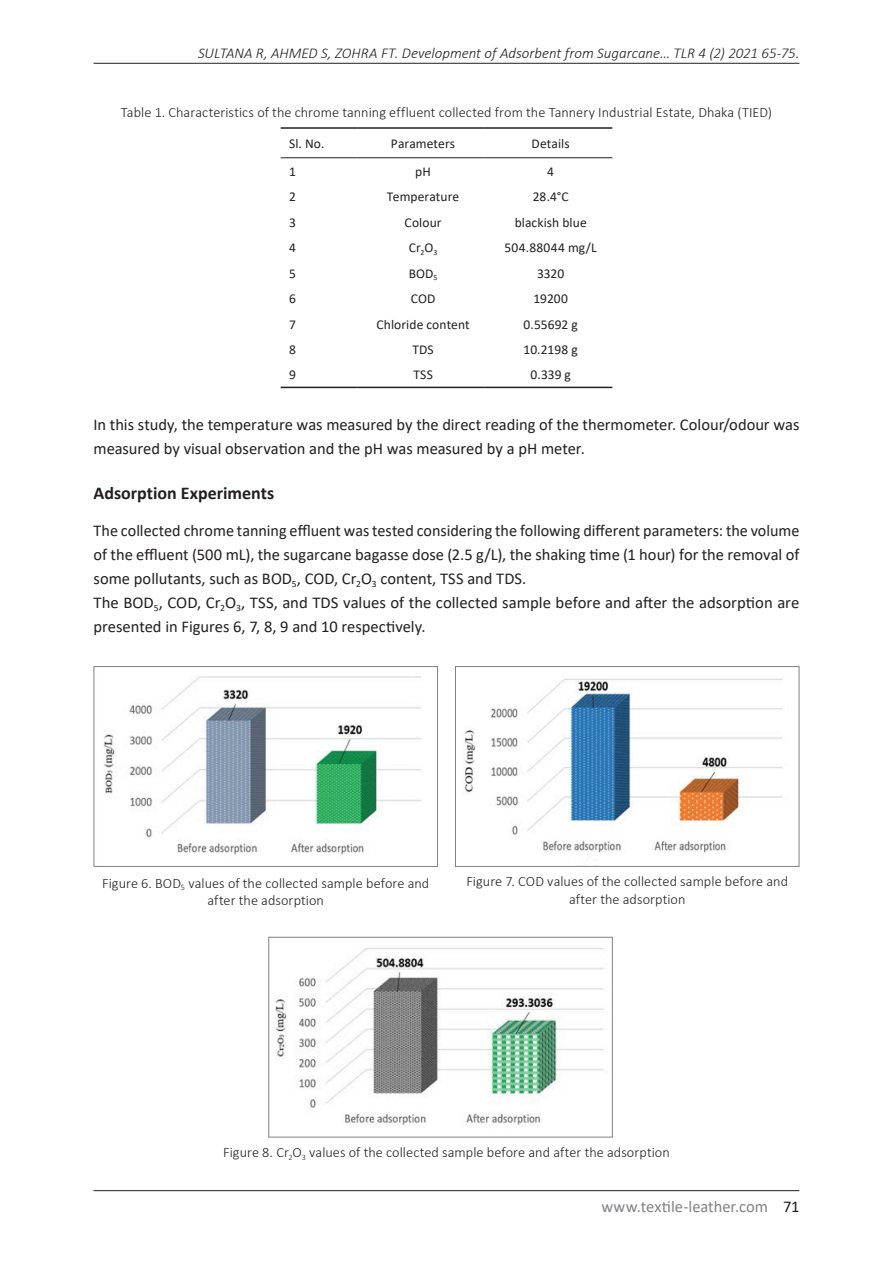
<style>
.page{position:relative;width:893px;height:1263px;background:#fff}
.page>*{position:absolute;margin:0;border:0;box-sizing:border-box;transform-origin:0 0}
.t1{font:700 18px "Calibri";color:#231f20}
.t2{font:16.5px/24px "Calibri";color:#231f20}
.t3{font:16.5px "Calibri";color:#808285}
.t4{font:italic 300 15px "Calibri";color:#231f20}
.t5{font:300 14.25px/17.1px "Calibri";letter-spacing:.005em;color:#231f20;text-align:center}
.t6{font:13.5px "Calibri";letter-spacing:.01em;color:#231f20}
.s1{color:#231f20}
</style>
<div class="page">
<hr style="left:94px;top:63px;width:705px;height:1px;background:#231f20">
<hr style="left:94px;top:1190px;width:705px;height:1px;background:#231f20">
<hr style="left:281px;top:127px;width:76px;height:2px;background:#231f20">
<hr style="left:357px;top:127px;width:128px;height:2px;background:#231f20">
<hr style="left:485px;top:127px;width:127px;height:2px;background:#231f20">
<hr style="left:281px;top:387px;width:76px;height:1px;background:#231f20">
<hr style="left:357px;top:387px;width:128px;height:1px;background:#231f20">
<hr style="left:485px;top:387px;width:127px;height:1px;background:#231f20">
<hr style="left:281px;top:157px;width:76px;height:1px;background:#231f20">
<hr style="left:357px;top:157px;width:128px;height:1px;background:#231f20">
<hr style="left:485px;top:157px;width:127px;height:1px;background:#231f20">
<img style="left:103px;top:676px;width:319px;height:179px">
<div style="left:94px;top:666px;width:344px;height:201px;border:1px solid #808285"></div>
<img style="left:463px;top:678px;width:320px;height:175px">
<div style="left:455px;top:666px;width:344px;height:201px;border:1px solid #808285"></div>
<img style="left:274px;top:948px;width:330px;height:179px">
<div style="left:268px;top:937px;width:345px;height:200px;border:1px solid #808285"></div>
<p class="t4" style="left:198px;top:44px;width:603px">SULTANA R, AHMED S, ZOHRA FT. Development of Adsorbent from Sugarcane… TLR 4 (2) 2021 65-75.</p>
<p class="t5" style="left:121px;top:104px;width:652px">Table 1. Characteristics of the chrome tanning effluent collected from the Tannery Industrial Estate, Dhaka (TIED)</p>
<p class="t6" style="left:289px;top:134px;width:37px">Sl. No.</p>
<p class="t6" style="left:391px;top:134px;width:66px">Parameters</p>
<p class="t6" style="left:532px;top:134px;width:40px">Details</p>
<p class="t6" style="left:289px;top:162px;width:8px">1</p>
<p class="t6" style="left:415px;top:162px;width:17px">pH</p>
<p class="t6" style="left:547px;top:162px;width:8px">4</p>
<p class="t6" style="left:289px;top:187px;width:8px">2</p>
<p class="t6" style="left:387px;top:187px;width:74px">Temperature</p>
<p class="t6" style="left:533px;top:187px;width:37px">28.4°C</p>
<p class="t6" style="left:289px;top:213px;width:8px">3</p>
<p class="t6" style="left:405px;top:213px;width:38px">Colour</p>
<p class="t6" style="left:515px;top:213px;width:74px">blackish blue</p>
<p class="t6" style="left:289px;top:238px;width:8px">4</p>
<p class="t6" style="left:409px;top:238px;width:30px">Cr<sub>2</sub>O<sub>3</sub></p>
<p class="t6" style="left:505px;top:238px;width:94px">504.88044 mg/L</p>
<p class="t6" style="left:289px;top:264px;width:8px">5</p>
<p class="t6" style="left:409px;top:264px;width:30px">BOD<sub>5</sub></p>
<p class="t6" style="left:537px;top:264px;width:29px">3320</p>
<p class="t6" style="left:289px;top:289px;width:8px">6</p>
<p class="t6" style="left:411px;top:289px;width:26px">COD</p>
<p class="t6" style="left:533px;top:289px;width:36px">19200</p>
<p class="t6" style="left:289px;top:315px;width:8px">7</p>
<p class="t6" style="left:377px;top:315px;width:95px">Chloride content</p>
<p class="t6" style="left:524px;top:315px;width:56px">0.55692 g</p>
<p class="t6" style="left:289px;top:340px;width:8px">8</p>
<p class="t6" style="left:412px;top:340px;width:23px">TDS</p>
<p class="t6" style="left:524px;top:340px;width:56px">10.2198 g</p>
<p class="t6" style="left:289px;top:365px;width:8px">9</p>
<p class="t6" style="left:413px;top:365px;width:21px">TSS</p>
<p class="t6" style="left:530px;top:365px;width:42px">0.339 g</p>
<p class="t2" style="left:94px;top:412px;width:707px">In this study, the temperature was measured by the direct reading of the thermometer. Colour/odour was measured by visual observation and the pH was measured by a pH meter.</p>
<p class="t1" style="left:94px;top:480px;width:182px">Adsorption Experiments</p>
<p class="t2" style="left:94px;top:518px;width:707px">The collected chrome tanning effluent was tested considering the following different parameters: the volume of the effluent (500 mL), the sugarcane bagasse dose (2.5 g/L), the shaking time (1 hour) for the removal of some pollutants, such as BOD<sub>5</sub>, COD, Cr<sub>2</sub>O<sub>3</sub> content, TSS and TDS.<br>The BOD<sub>5</sub>, COD, Cr<sub>2</sub>O<sub>3</sub>, TSS, and TDS values of the collected sample before and after the adsorption are presented in Figures 6, 7, 8, 9 and 10 respectively.</p>
<p class="t5" style="left:102px;top:874px;width:329px">Figure 6. BOD<sub>5</sub> values of the collected sample before and after the adsorption</p>
<p class="t5" style="left:466px;top:873px;width:323px">Figure 7. COD values of the collected sample before and after the adsorption</p>
<p class="t5" style="left:223px;top:1143px;width:448px">Figure 8. Cr<sub>2</sub>O<sub>3</sub> values of the collected sample before and after the adsorption</p>
<p class="t3" style="left:601px;top:1195px;width:200px">www.textile-leather.com <span class="s1">71</span></p>
</div>
